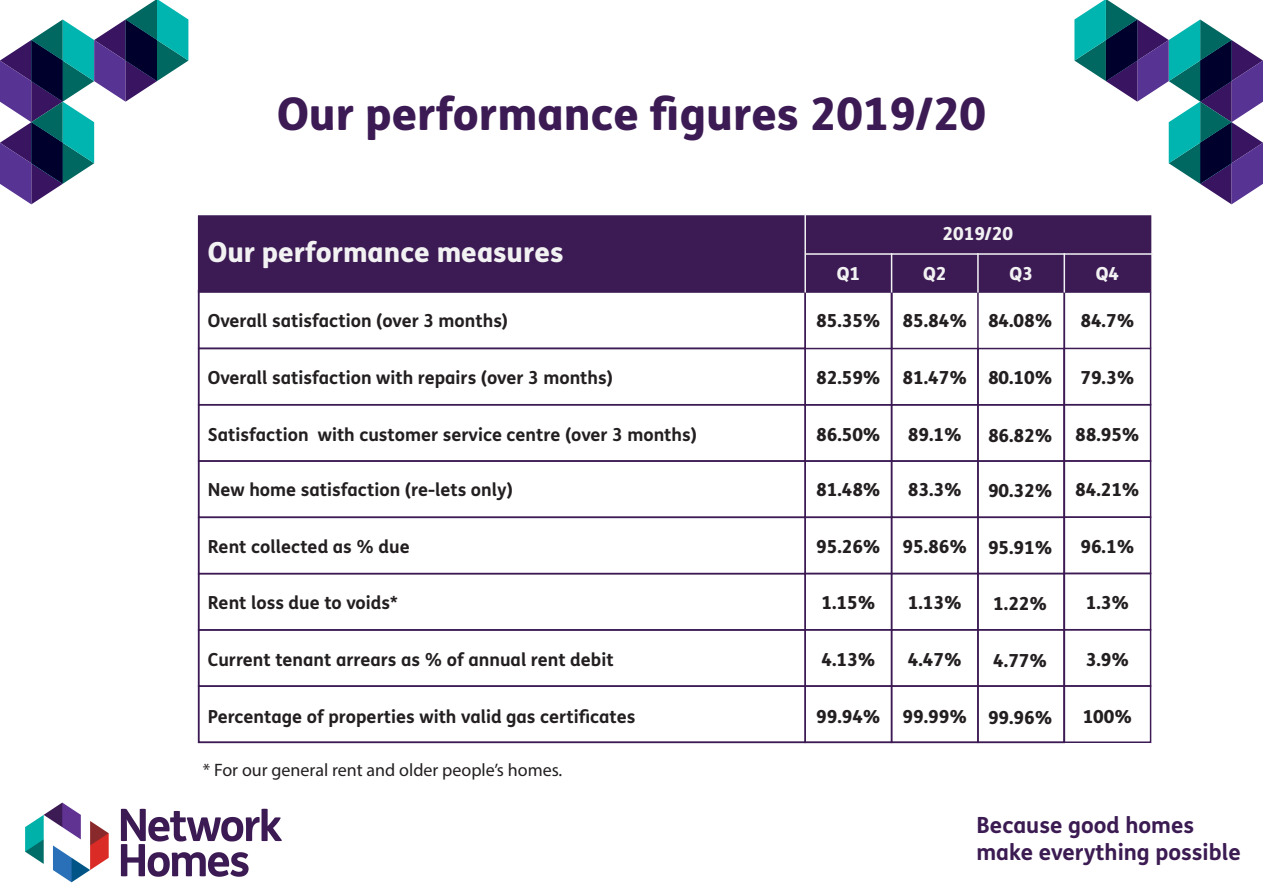
<style>
.page{position:relative;width:1263px;height:893px;background:#fff}
.page>*{position:absolute;margin:0;border:0;box-sizing:border-box;transform-origin:0 0}
.t1{font:800 45px "FS Me";color:#3c1a54}
.t2{font:800 27.6px "FS Me";color:#f2f2f3}
.t3{font:700 22.35px/26.7px "FS Me";color:#3b1b52}
.t4{font:700 18px "FS Me";color:#231f20}
.t5{font:800 18px "FS Me";color:#231f20}
.t6{font:18px "Myriad Pro";color:#231f20}
.t7{font:800 18px "FS Me";color:#f2f2f3}
</style>
<div class="page">
<img style="left:25px;top:802px;width:257px;height:81px">
<svg style="left:0;top:0;width:188px;height:204px"></svg>
<svg style="left:1074px;top:0;width:189px;height:204px"></svg>
<div style="left:198px;top:215px;width:953px;height:78px;background:#3c1a54;border:2px solid #3c1a54"></div>
<div style="left:198px;top:290px;width:608px;height:59px;border:2px solid #3c1a54"></div>
<div style="left:198px;top:348px;width:608px;height:57px;border:2px solid #3c1a54"></div>
<div style="left:198px;top:404px;width:608px;height:58px;border:2px solid #3c1a54"></div>
<div style="left:198px;top:460px;width:608px;height:58px;border:2px solid #3c1a54"></div>
<div style="left:198px;top:517px;width:608px;height:57px;border:2px solid #3c1a54"></div>
<div style="left:198px;top:573px;width:608px;height:58px;border:2px solid #3c1a54"></div>
<div style="left:198px;top:629px;width:608px;height:58px;border:2px solid #3c1a54"></div>
<div style="left:198px;top:685px;width:608px;height:58px;border:2px solid #3c1a54"></div>
<div style="left:804px;top:348px;width:88px;height:58px;border:2px solid #3c1a54"></div>
<div style="left:804px;top:404px;width:88px;height:58px;border:2px solid #3c1a54"></div>
<div style="left:804px;top:460px;width:88px;height:58px;border:2px solid #3c1a54"></div>
<div style="left:804px;top:517px;width:88px;height:57px;border:2px solid #3c1a54"></div>
<div style="left:804px;top:573px;width:88px;height:58px;border:2px solid #3c1a54"></div>
<div style="left:804px;top:629px;width:88px;height:58px;border:2px solid #3c1a54"></div>
<div style="left:804px;top:685px;width:88px;height:58px;border:2px solid #3c1a54"></div>
<hr style="left:804px;top:293px;width:2px;height:56px;background:#3c1a54">
<hr style="left:977px;top:293px;width:2px;height:56px;background:#3c1a54">
<hr style="left:891px;top:293px;width:1px;height:56px;background:#3c1a54">
<div style="left:891px;top:348px;width:88px;height:58px;border:2px solid #3c1a54"></div>
<div style="left:891px;top:404px;width:88px;height:58px;border:2px solid #3c1a54"></div>
<div style="left:891px;top:460px;width:88px;height:58px;border:2px solid #3c1a54"></div>
<div style="left:891px;top:517px;width:88px;height:57px;border:2px solid #3c1a54"></div>
<div style="left:891px;top:573px;width:88px;height:58px;border:2px solid #3c1a54"></div>
<div style="left:891px;top:629px;width:88px;height:58px;border:2px solid #3c1a54"></div>
<div style="left:891px;top:685px;width:88px;height:58px;border:2px solid #3c1a54"></div>
<hr style="left:1063px;top:293px;width:2px;height:56px;background:#3c1a54">
<div style="left:977px;top:348px;width:88px;height:58px;border:2px solid #3c1a54"></div>
<div style="left:977px;top:404px;width:88px;height:58px;border:2px solid #3c1a54"></div>
<div style="left:977px;top:460px;width:88px;height:58px;border:2px solid #3c1a54"></div>
<div style="left:977px;top:517px;width:88px;height:57px;border:2px solid #3c1a54"></div>
<div style="left:977px;top:573px;width:88px;height:58px;border:2px solid #3c1a54"></div>
<div style="left:977px;top:629px;width:88px;height:58px;border:2px solid #3c1a54"></div>
<div style="left:977px;top:685px;width:88px;height:58px;border:2px solid #3c1a54"></div>
<hr style="left:1150px;top:292px;width:1px;height:56px;background:#3c1a54">
<div style="left:1063px;top:348px;width:88px;height:57px;border:2px solid #3c1a54"></div>
<div style="left:1063px;top:404px;width:88px;height:58px;border:2px solid #3c1a54"></div>
<div style="left:1063px;top:460px;width:88px;height:58px;border:2px solid #3c1a54"></div>
<div style="left:1063px;top:516px;width:88px;height:58px;border:2px solid #3c1a54"></div>
<div style="left:1063px;top:573px;width:88px;height:57px;border:2px solid #3c1a54"></div>
<div style="left:1063px;top:629px;width:88px;height:58px;border:2px solid #3c1a54"></div>
<div style="left:1063px;top:685px;width:88px;height:58px;border:2px solid #3c1a54"></div>
<hr style="left:804px;top:214px;width:2px;height:79px;background:#f2f2f3">
<hr style="left:805px;top:253px;width:348px;height:2px;background:#f2f2f3">
<hr style="left:891px;top:253px;width:1px;height:40px;background:#f2f2f3">
<hr style="left:977px;top:253px;width:2px;height:40px;background:#f2f2f3">
<hr style="left:1063px;top:253px;width:2px;height:40px;background:#f2f2f3">
<h1 class="t1" style="left:277px;top:78px;width:710px">Our performance figures 2019/20</h1>
<h2 class="t2" style="left:208px;top:231px;width:357px">Our performance measures</h2>
<p class="t7" style="left:942px;top:220px;width:72px">2019/20</p>
<p class="t7" style="left:837px;top:259px;width:25px">Q1</p>
<p class="t7" style="left:923px;top:259px;width:25px">Q2</p>
<p class="t7" style="left:1096px;top:259px;width:25px">Q4</p>
<p class="t7" style="left:1009px;top:259px;width:25px">Q3</p>
<p class="t4" style="left:208px;top:306px;width:302px">Overall satisfaction (over 3 months)</p>
<p class="t5" style="left:816px;top:306px;width:66px">85.35%</p>
<p class="t5" style="left:903px;top:306px;width:66px">85.84%</p>
<p class="t5" style="left:988px;top:307px;width:66px">84.08%</p>
<p class="t5" style="left:1080px;top:306px;width:55px">84.7%</p>
<p class="t4" style="left:208px;top:363px;width:407px">Overall satisfaction with repairs (over 3 months)</p>
<p class="t4" style="left:208px;top:420px;width:491px">Satisfaction with customer service centre (over 3 months)</p>
<p class="t4" style="left:208px;top:475px;width:307px">New home satisfaction (re-lets only)</p>
<p class="t4" style="left:208px;top:532px;width:203px">Rent collected as % due</p>
<p class="t5" style="left:816px;top:363px;width:66px">82.59%</p>
<p class="t5" style="left:903px;top:363px;width:66px">81.47%</p>
<p class="t5" style="left:988px;top:364px;width:66px">80.10%</p>
<p class="t5" style="left:1080px;top:363px;width:55px">79.3%</p>
<p class="t5" style="left:816px;top:420px;width:66px">86.50%</p>
<p class="t5" style="left:908px;top:420px;width:55px">89.1%</p>
<p class="t5" style="left:988px;top:421px;width:66px">86.82%</p>
<p class="t5" style="left:1075px;top:420px;width:66px">88.95%</p>
<p class="t5" style="left:816px;top:475px;width:66px">81.48%</p>
<p class="t5" style="left:908px;top:475px;width:55px">83.3%</p>
<p class="t5" style="left:988px;top:476px;width:66px">90.32%</p>
<p class="t5" style="left:1075px;top:475px;width:66px">84.21%</p>
<p class="t5" style="left:816px;top:532px;width:66px">95.26%</p>
<p class="t5" style="left:903px;top:532px;width:66px">95.86%</p>
<p class="t5" style="left:988px;top:533px;width:66px">95.91%</p>
<p class="t5" style="left:1080px;top:532px;width:55px">96.1%</p>
<p class="t4" style="left:208px;top:589px;width:191px">Rent loss due to voids*</p>
<p class="t5" style="left:821px;top:588px;width:55px">1.15%</p>
<p class="t5" style="left:908px;top:588px;width:55px">1.13%</p>
<p class="t5" style="left:993px;top:589px;width:55px">1.22%</p>
<p class="t5" style="left:1086px;top:588px;width:45px">1.3%</p>
<p class="t4" style="left:208px;top:645px;width:407px">Current tenant arrears as % of annual rent debit</p>
<p class="t5" style="left:821px;top:645px;width:55px">4.13%</p>
<p class="t5" style="left:908px;top:645px;width:55px">4.47%</p>
<p class="t5" style="left:993px;top:646px;width:55px">4.77%</p>
<p class="t5" style="left:1086px;top:645px;width:45px">3.9%</p>
<p class="t4" style="left:208px;top:703px;width:429px">Percentage of properties with valid gas certificates</p>
<p class="t5" style="left:816px;top:702px;width:66px">99.94%</p>
<p class="t5" style="left:903px;top:702px;width:66px">99.99%</p>
<p class="t5" style="left:988px;top:703px;width:66px">99.96%</p>
<p class="t5" style="left:1083px;top:702px;width:51px">100%</p>
<p class="t6" style="left:203px;top:759px;width:361px">* For our general rent and older people’s homes.</p>
<p class="t3" style="left:976px;top:811px;width:266px">Because good homes make everything possible</p>
</div>
